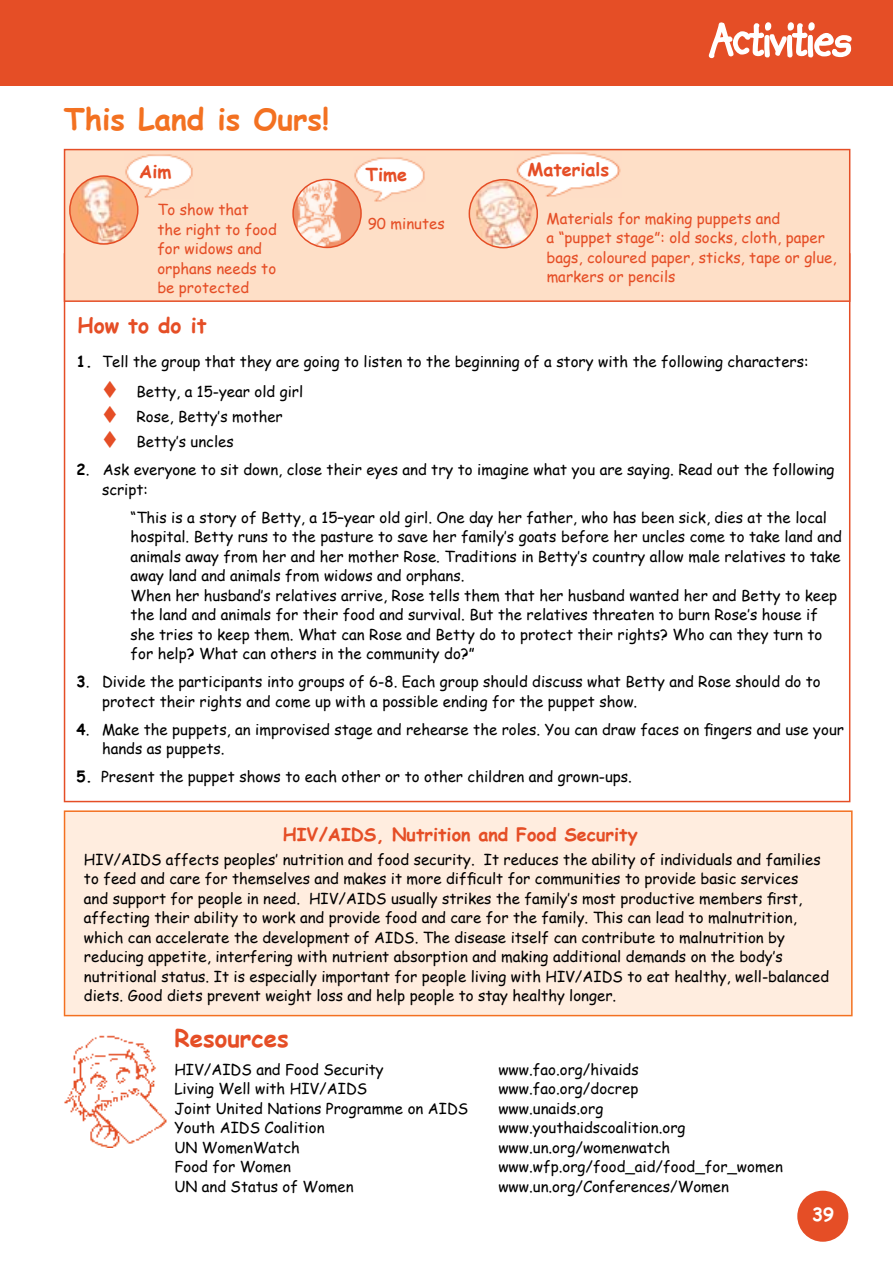
<style>
.page{position:relative;width:893px;height:1263px;background:#fff}
.page>*{position:absolute;margin:0;border:0;box-sizing:border-box;transform-origin:0 0}
.t1{font:700 30px "Comic Sans MS";color:#f37121}
.t2{font:700 24px "Comic Sans MS";color:#e54e26}
.t3{font:700 21px "Comic Sans MS";color:#e54e26}
.t4{font:700 18px "Comic Sans MS";color:#e54e26}
.t5{font:700 18px "Comic Sans MS";color:#fff}
.t6{font:15px/19.5px "Comic Sans MS";color:#000}
.t7{font:15px/19.5px "Comic Sans MS";color:#e54e26}
.s1{font-weight:700}
.s2{color:#e54e26}
</style>
<div class="page">
<div style="left:0;top:0;width:893px;height:85px;background:#e54e26"></div>
<svg style="left:64px;top:302px;width:786px;height:500px"></svg>
<svg style="left:708px;top:22px;width:144px;height:37px"></svg>
<div style="left:64px;top:149px;width:786px;height:153px;background:#fedfc7"></div>
<img style="left:124px;top:154px;width:69px;height:45px">
<svg style="left:69px;top:175px;width:70px;height:70px"></svg>
<img style="left:124px;top:182px;width:13px;height:17px">
<img style="left:354px;top:157px;width:71px;height:45px">
<svg style="left:469px;top:179px;width:69px;height:69px"></svg>
<img style="left:515px;top:152px;width:106px;height:45px">
<img style="left:515px;top:181px;width:19px;height:16px">
<svg style="left:292px;top:179px;width:70px;height:69px"></svg>
<div style="left:797px;top:1191px;width:51px;height:51px;background:#e54e26;border-radius:50%"></div>
<div style="left:64px;top:810px;width:789px;height:206px;background:#ffeddf"></div>
<img style="left:64px;top:1035px;width:103px;height:113px">
<p class="t1" style="left:64px;top:97px;width:267px">This Land is Ours!</p>
<p class="t4" style="left:139px;top:158px;width:34px">Aim</p>
<p class="t7" style="left:157px;top:200px;width:121px">To show that<br>the right to food for widows and orphans needs to be protected</p>
<p class="t4" style="left:366px;top:161px;width:43px">Time</p>
<p class="t7" style="left:368px;top:214px;width:78px">90 minutes</p>
<p class="t4" style="left:527px;top:156px;width:83px">Materials</p>
<p class="t7" style="left:546px;top:208px;width:292px">Materials for making puppets and<br>a “puppet stage”: old socks, cloth, paper bags, coloured paper, sticks, tape or glue, markers or pencils</p>
<p class="t3" style="left:78px;top:310px;width:130px">How to do it</p>
<p class="t6" style="left:77px;top:352px;width:733px"><span class="s1">1.</span> Tell the group that they are going to listen to the beginning of a story with the following characters:</p>
<p class="t6" style="left:102px;top:381px;width:203px"><span class="s2">▼</span> Betty, a 15-year old girl</p>
<p class="t6" style="left:102px;top:406px;width:182px"><span class="s2">▼</span> Rose, Betty’s mother</p>
<p class="t6" style="left:102px;top:431px;width:133px"><span class="s2">▼</span> Betty’s uncles</p>
<p class="t6" style="left:102px;top:459px;width:734px;text-indent:-26px"><span class="s1">2</span>. Ask everyone to sit down, close their eyes and try to imagine what you are saying. Read out the following script:</p>
<p class="t6" style="left:131px;top:507px;width:713px">“This is a story of Betty, a 15–year old girl. One day her father, who has been sick, dies at the local hospital. Betty runs to the pasture to save her family’s goats before her uncles come to take land and animals away from her and her mother Rose. Traditions in Betty’s country allow male relatives to take away land and animals from widows and orphans.<br>When her husband’s relatives arrive, Rose tells them that her husband wanted her and Betty to keep the land and animals for their food and survival. But the relatives threaten to burn Rose’s house if she tries to keep them. What can Rose and Betty do to protect their rights? Who can they turn to for help? What can others in the community do?”</p>
<p class="t6" style="left:102px;top:671px;width:720px;text-indent:-26px"><span class="s1">3</span>. Divide the participants into groups of 6-8. Each group should discuss what Betty and Rose should do to protect their rights and come up with a possible ending for the puppet show.</p>
<p class="t6" style="left:102px;top:719px;width:743px;text-indent:-26px"><span class="s1">4</span>. Make the puppets, an improvised stage and rehearse the roles. You can draw faces on fingers and use your hands as puppets.</p>
<p class="t6" style="left:77px;top:766px;width:557px"><span class="s1">5.</span> Present the puppet shows to each other or to other children and grown-ups.</p>
<p class="t4" style="left:283px;top:821px;width:356px">HIV/AIDS, Nutrition and Food Security</p>
<p class="t6" style="left:84px;top:849px;width:747px">HIV/AIDS affects peoples’ nutrition and food security. It reduces the ability of individuals and families to feed and care for themselves and makes it more difficult for communities to provide basic services<br>and support for people in need. HIV/AIDS usually strikes the family’s most productive members first, affecting their ability to work and provide food and care for the family. This can lead to malnutrition, which can accelerate the development of AIDS. The disease itself can contribute to malnutrition by reducing appetite, interfering with nutrient absorption and making additional demands on the body’s nutritional status. It is especially important for people living with HIV/AIDS to eat healthy, well-balanced diets. Good diets prevent weight loss and help people to stay healthy longer.</p>
<p class="t2" style="left:174px;top:1020px;width:116px">Resources</p>
<p class="t6" style="left:174px;top:1059px;width:211px">HIV/AIDS and Food Security</p>
<p class="t6" style="left:498px;top:1059px;width:142px">www.fao.org/hivaids</p>
<p class="t6" style="left:174px;top:1078px;width:194px">Living Well with HIV/AIDS</p>
<p class="t6" style="left:498px;top:1078px;width:142px">www.fao.org/docrep</p>
<p class="t6" style="left:174px;top:1098px;width:295px">Joint United Nations Programme on AIDS</p>
<p class="t6" style="left:498px;top:1098px;width:106px">www.unaids.org</p>
<p class="t6" style="left:174px;top:1117px;width:152px">Youth AIDS Coalition</p>
<p class="t6" style="left:498px;top:1117px;width:189px">www.youthaidscoalition.org</p>
<p class="t6" style="left:174px;top:1137px;width:127px">UN WomenWatch</p>
<p class="t6" style="left:498px;top:1137px;width:173px">www.un.org/womenwatch</p>
<p class="t6" style="left:174px;top:1156px;width:118px">Food for Women</p>
<p class="t6" style="left:498px;top:1156px;width:286px">www.wfp.org/food_aid/food_for_women</p>
<p class="t6" style="left:174px;top:1176px;width:181px">UN and Status of Women</p>
<p class="t6" style="left:498px;top:1176px;width:232px">www.un.org/Conferences/Women</p>
<p class="t5" style="left:812px;top:1201px;width:23px">39</p>
</div>
